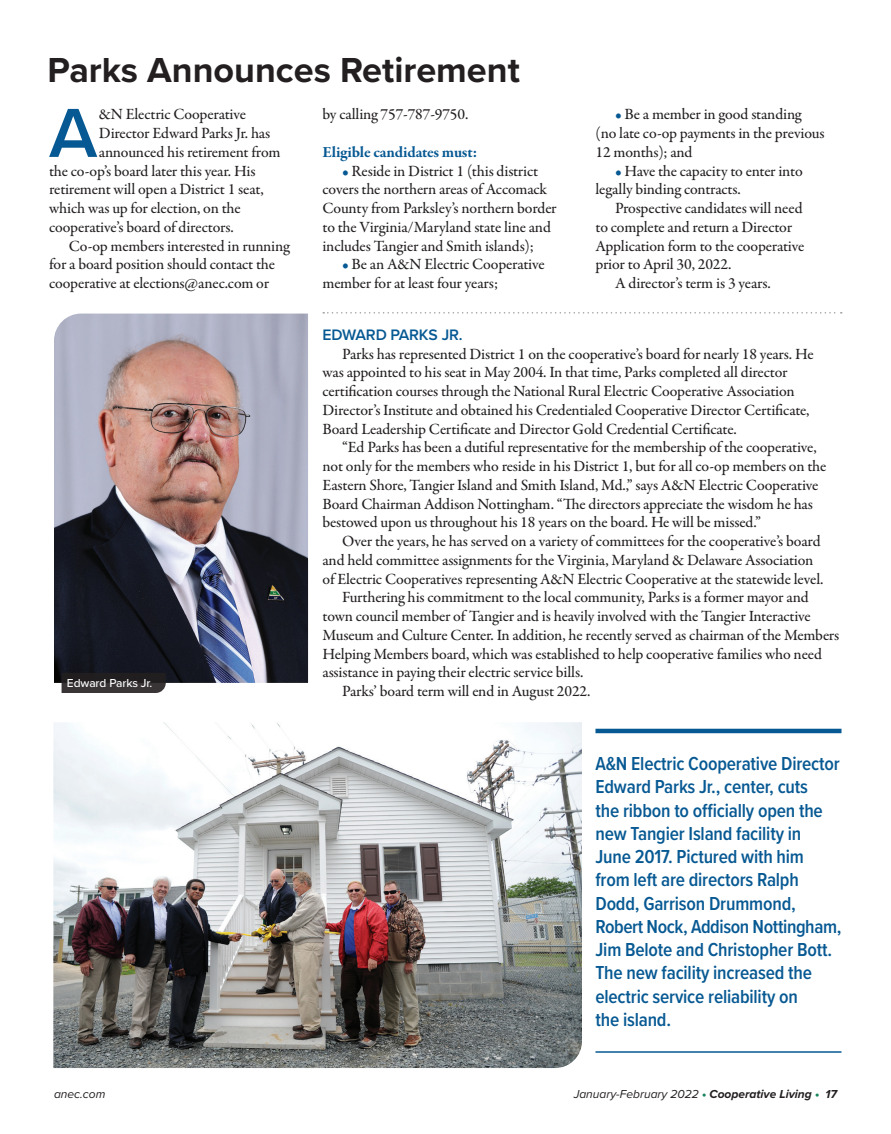
<style>
.page{position:relative;width:891px;height:1134px;background:#fff}
.page>*{position:absolute;margin:0;border:0;box-sizing:border-box;transform-origin:0 0}
.t1{font:600 72px "Proxima Nova";color:#075993}
.t2{font:700 36px "Proxima Nova";color:#231f20}
.t3{font:600 19.5px/23.2px "Proxima Nova Cond";letter-spacing:-.01em;color:#075993}
.t4{font:500 15.75px/18.8px "Garamond Premr Pro";letter-spacing:-.01em;color:#231f20}
.t5{font:700 15.75px "Garamond Premr Pro";letter-spacing:-.01em;color:#075993}
.t6{font:600 15.75px "Proxima Nova";letter-spacing:-.01em;color:#075993}
.t7{font:italic 12px "Proxima Nova";color:#231f20}
.t8{font:500 12px "Proxima Nova";letter-spacing:-.01em;color:#fff}
.s1{color:#075993}
.s2{font-weight:900;font-style:normal;color:#19865d}
.s3{font-weight:700}
</style>
<div class="page">
<img style="left:53px;top:722px;width:529px;height:346px">
<img style="left:54px;top:314px;width:254px;height:369px">
<svg style="left:323px;top:312px;width:519px;height:2px"></svg>
<hr style="left:596px;top:729px;width:246px;height:4px;background:#075993">
<hr style="left:596px;top:1051px;width:246px;height:2px;background:#075993">
<svg style="left:62px;top:673px;width:104px;height:20px;background:#2f2b2d"></svg>
<p class="t2" style="left:48px;top:44px;width:474px">Parks Announces Retirement</p>
<p class="t1" style="left:49px;top:79px;width:50px">A</p>
<p class="t4" style="left:99px;top:105px;width:149px">&amp;N Electric Cooperative</p>
<p class="t4" style="left:99px;top:124px;width:173px">Director Edward Parks Jr. has</p>
<p class="t4" style="left:99px;top:143px;width:183px">announced his retirement from</p>
<p class="t4" style="left:49px;top:162px;width:208px">the co-op’s board later this year. His</p>
<p class="t4" style="left:49px;top:180px;width:216px">retirement will open a District 1 seat,</p>
<p class="t4" style="left:49px;top:199px;width:193px">which was up for election, on the</p>
<p class="t4" style="left:49px;top:218px;width:186px">cooperative’s board of directors.</p>
<p class="t4" style="left:49px;top:237px;width:242px;text-indent:20px">Co-op members interested in running for a board position should contact the cooperative at elections@anec.com or</p>
<p class="t4" style="left:322px;top:105px;width:147px">by calling 757-787-9750.</p>
<p class="t5" style="left:322px;top:142px;width:157px">Eligible candidates must:</p>
<p class="t4" style="left:322px;top:162px;width:236px;text-indent:20px"><span class="s1">•</span> Reside in District 1 (this district covers the northern areas of Accomack County from Parksley’s northern border to the Virginia/Maryland state line and includes Tangier and Smith islands);</p>
<p class="t4" style="left:322px;top:255px;width:224px;text-indent:20px"><span class="s1">•</span> Be an A&amp;N Electric Cooperative member for at least four years;</p>
<p class="t4" style="left:596px;top:105px;width:231px;text-indent:20px"><span class="s1">•</span> Be a member in good standing (no late co-op payments in the previous<br>12 months); and</p>
<p class="t4" style="left:596px;top:162px;width:209px;text-indent:20px"><span class="s1">•</span> Have the capacity to enter into legally binding contracts.</p>
<p class="t4" style="left:596px;top:199px;width:210px;text-indent:20px">Prospective candidates will need to complete and return a Director<br>Application form to the cooperative prior to April 30, 2022.</p>
<p class="t4" style="left:615px;top:274px;width:157px">A director’s term is 3 years.</p>
<p class="t8" style="left:67px;top:674px;width:87px">Edward Parks Jr.</p>
<p class="t6" style="left:322px;top:323px;width:142px">EDWARD PARKS JR.</p>
<p class="t4" style="left:322px;top:345px;width:493px;text-indent:20px">Parks has represented District 1 on the cooperative’s board for nearly 18 years. He was appointed to his seat in May 2004. In that time, Parks completed all director certification courses through the National Rural Electric Cooperative Association Director’s Institute and obtained his Credentialed Cooperative Director Certificate, Board Leadership Certificate and Director Gold Credential Certificate.</p>
<p class="t4" style="left:322px;top:438px;width:505px;text-indent:20px">“Ed Parks has been a dutiful representative for the membership of the cooperative, not only for the members who reside in his District 1, but for all co-op members on the Eastern Shore, Tangier Island and Smith Island, Md.,” says A&amp;N Electric Cooperative Board Chairman Addison Nottingham. “The directors appreciate the wisdom he has bestowed upon us throughout his 18 years on the board. He will be missed.”</p>
<p class="t4" style="left:322px;top:532px;width:503px;text-indent:20px">Over the years, he has served on a variety of committees for the cooperative’s board and held committee assignments for the Virginia, Maryland &amp; Delaware Association of Electric Cooperatives representing A&amp;N Electric Cooperative at the statewide level.</p>
<p class="t4" style="left:322px;top:588px;width:518px;text-indent:20px">Furthering his commitment to the local community, Parks is a former mayor and town council member of Tangier and is heavily involved with the Tangier Interactive Museum and Culture Center. In addition, he recently served as chairman of the Members Helping Members board, which was established to help cooperative families who need assistance in paying their electric service bills.</p>
<p class="t4" style="left:342px;top:682px;width:250px">Parks’ board term will end in August 2022.</p>
<p class="t3" style="left:596px;top:751px;width:247px">A&amp;N Electric Cooperative Director<br>Edward Parks Jr., center, cuts<br>the ribbon to officially open the new Tangier Island facility in<br>June 2017. Pictured with him from left are directors Ralph<br>Dodd, Garrison Drummond,<br>Robert Nock, Addison Nottingham,<br>Jim Belote and Christopher Bott.<br>The new facility increased the electric service reliability on<br>the island.</p>
<p class="t7" style="left:54px;top:1086px;width:53px">anec.com</p>
<p class="t7" style="left:574px;top:1086px;width:265px">January-February 2022 <span class="s2">•</span> <span class="s3">Cooperative Living</span> <span class="s2">•</span> <span class="s3">17</span></p>
</div>
